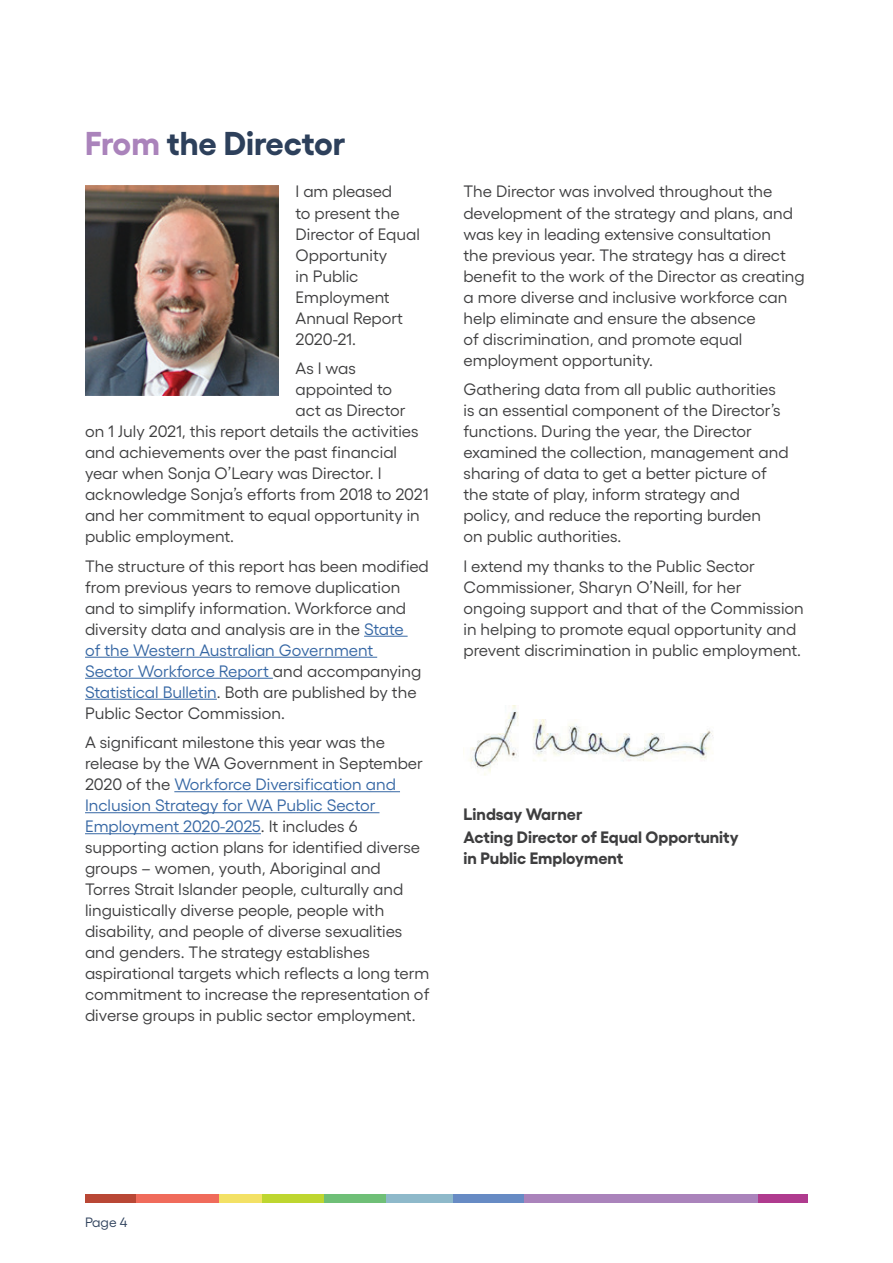
<style>
.page{position:relative;width:893px;height:1263px;background:#fff}
.page>*{position:absolute;margin:0;border:0;box-sizing:border-box;transform-origin:0 0}
.t1{font:700 33px "Gellix";color:#2d405b}
.Body{font:16.5px/21px "Gellix";color:#3e3e3f}
.Body-2{font:700 16.5px/21px "Gellix";color:#3e3e3f}
.Body_bold{font:700 16.5px "Gellix";color:#3e3e3f}
.t2{font:13.5px "Gellix";color:#2d405b}
.s1{color:#aa83bb}
.s2{color:#3667a4}
</style>
<div class="page">
<div style="left:758px;top:1194px;width:50px;height:8px;background:#af3b8e"></div>
<div style="left:523px;top:1194px;width:235px;height:8px;background:#aa83bb"></div>
<div style="left:453px;top:1194px;width:71px;height:8px;background:#678bc4"></div>
<div style="left:359px;top:1194px;width:94px;height:8px;background:#8eb9ca"></div>
<div style="left:322px;top:1194px;width:64px;height:8px;background:#6fbf77"></div>
<div style="left:262px;top:1194px;width:61px;height:8px;background:#bed630"></div>
<div style="left:211px;top:1194px;width:51px;height:8px;background:#f3e165"></div>
<div style="left:109px;top:1194px;width:110px;height:8px;background:#f06b5b"></div>
<div style="left:85px;top:1194px;width:51px;height:8px;background:#b94735"></div>
<hr style="left:364px;top:636px;width:44px;height:1px;background:#3667a4">
<hr style="left:85px;top:657px;width:292px;height:1px;background:#3667a4">
<hr style="left:85px;top:678px;width:188px;height:1px;background:#3667a4">
<hr style="left:85px;top:699px;width:132px;height:1px;background:#3667a4">
<hr style="left:174px;top:791px;width:226px;height:1px;background:#3667a4">
<hr style="left:85px;top:812px;width:294px;height:1px;background:#3667a4">
<hr style="left:85px;top:833px;width:176px;height:1px;background:#3667a4">
<img style="left:85px;top:186px;width:194px;height:210px">
<img style="left:469px;top:705px;width:244px;height:70px">
<h1 class="t1" style="left:85px;top:117px;width:262px"><span class="s1">From</span> the Director</h1>
<p class="Body" style="left:296px;top:180px;width:126px">I am pleased<br>to present the<br>Director of Equal<br>Opportunity<br>in Public<br>Employment<br>Annual Report<br>2020-21.</p>
<p class="Body" style="left:296px;top:356px;width:62px">As I was</p>
<p class="Body" style="left:296px;top:377px;width:98px">appointed to</p>
<p class="Body" style="left:296px;top:398px;width:112px">act as Director</p>
<p class="Body" style="left:85px;top:419px;width:335px">on 1 July 2021, this report details the activities</p>
<p class="Body" style="left:85px;top:440px;width:314px">and achievements over the past financial</p>
<p class="Body" style="left:85px;top:461px;width:298px">year when Sonja O’Leary was Director. I</p>
<p class="Body" style="left:85px;top:482px;width:345px">acknowledge Sonja’s efforts from 2018 to 2021</p>
<p class="Body" style="left:85px;top:503px;width:336px">and her commitment to equal opportunity in</p>
<p class="Body" style="left:85px;top:524px;width:150px">public employment.</p>
<p class="Body" style="left:85px;top:554px;width:345px">The structure of this report has been modified from previous years to remove duplication and to simplify information. Workforce and diversity data and analysis are in the <span class="s2">State<br>of the Western Australian Government<br>Sector Workforce Report</span> and accompanying <span class="s2">Statistical Bulletin</span>. Both are published by the Public Sector Commission.</p>
<p class="Body" style="left:85px;top:730px;width:346px">A significant milestone this year was the release by the WA Government in September 2020 of the <span class="s2">Workforce Diversification and Inclusion Strategy for WA Public Sector Employment 2020-2025</span>. It includes 6 supporting action plans for identified diverse groups – women, youth, Aboriginal and Torres Strait Islander people, culturally and linguistically diverse people, people with disability, and people of diverse sexualities and genders. The strategy establishes aspirational targets which reflects a long term commitment to increase the representation of diverse groups in public sector employment.</p>
<p class="Body" style="left:463px;top:180px;width:343px">The Director was involved throughout the development of the strategy and plans, and was key in leading extensive consultation<br>the previous year. The strategy has a direct benefit to the work of the Director as creating a more diverse and inclusive workforce can help eliminate and ensure the absence<br>of discrimination, and promote equal employment opportunity.</p>
<p class="Body" style="left:463px;top:377px;width:327px">Gathering data from all public authorities is an essential component of the Director’s functions. During the year, the Director examined the collection, management and sharing of data to get a better picture of the state of play, inform strategy and policy, and reduce the reporting burden<br>on public authorities.</p>
<p class="Body" style="left:463px;top:554px;width:342px">I extend my thanks to the Public Sector Commissioner, Sharyn O’Neill, for her ongoing support and that of the Commission in helping to promote equal opportunity and prevent discrimination in public employment.</p>
<p class="Body_bold" style="left:463px;top:801px;width:120px">Lindsay Warner</p>
<p class="Body-2" style="left:463px;top:825px;width:277px">Acting Director of Equal Opportunity in Public Employment</p>
<p class="t2" style="left:85px;top:1212px;width:44px">Page 4</p>
</div>
